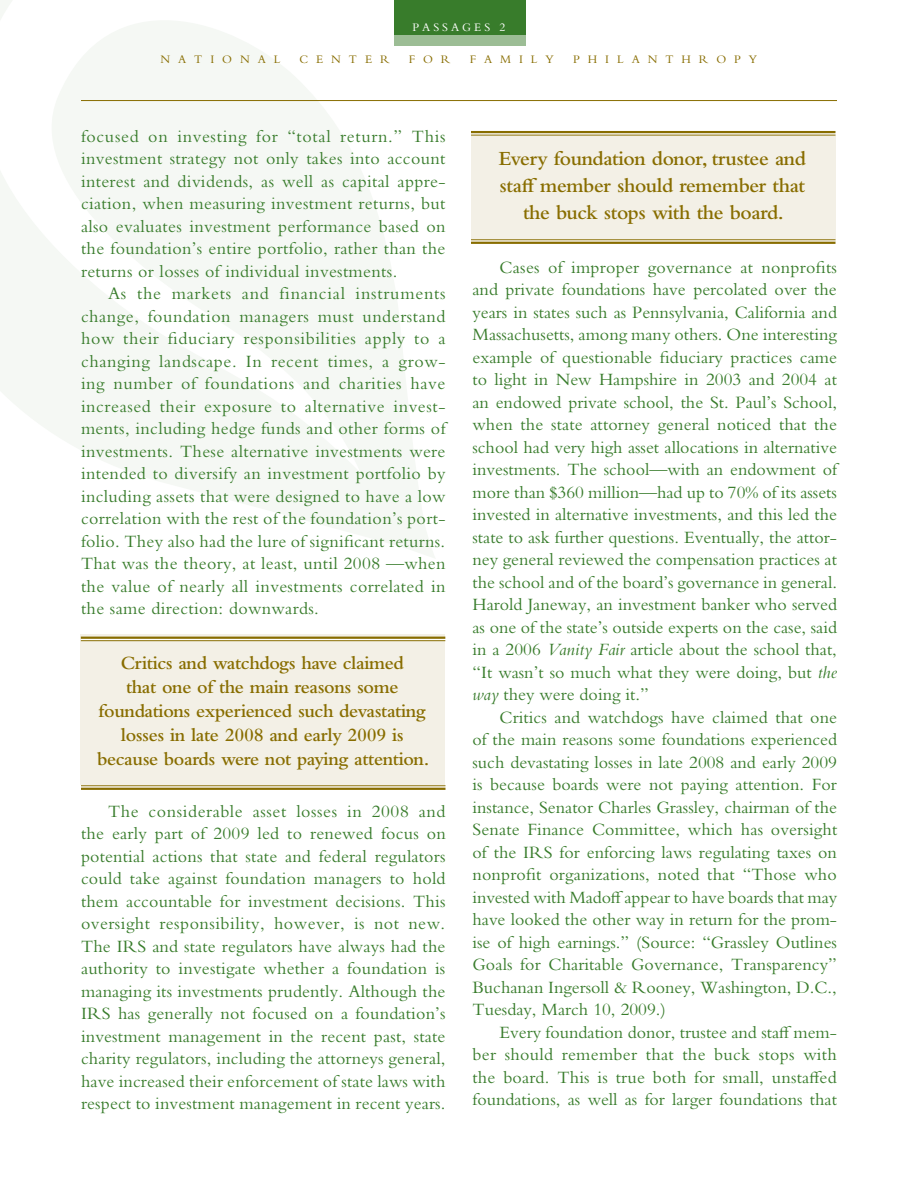
<style>
.page{position:relative;width:918px;height:1188px;background:#fff}
.page>*{position:absolute;margin:0;border:0;box-sizing:border-box;transform-origin:0 0}
.t1{font:600 21px/27px "Bembo Std";letter-spacing:-.02em;color:#886d00;text-align:center}
.t2{font:600 19.5px/24px "Bembo Std";letter-spacing:-.02em;color:#886d00;text-align:center}
.t3{font:18px/22.5px "Bembo Std";letter-spacing:.01em;color:#387c2b;text-align:justify}
.t4{font:12px "Bembo Std";letter-spacing:.66em;color:#886d00}
.t5{font:12px "Bembo Std";color:#fff}
.s1{font-style:italic}
</style>
<div class="page">
<svg style="left:0;top:0;width:436px;height:558px;fill:#f5f8f4"></svg>
<div style="left:394px;top:0;width:132px;height:45px;background:#9cbd95"></div>
<div style="left:394px;top:0;width:132px;height:35px;background:#387c2b"></div>
<hr style="left:81px;top:100px;width:756px;height:1px;background:#886d00">
<div style="left:80px;top:634px;width:365px;height:151px;background:#f3f0e6"></div>
<hr style="left:81px;top:637px;width:364px;height:4px;background:#fff">
<hr style="left:81px;top:637px;width:364px;height:2px;background:#886d00">
<hr style="left:81px;top:640px;width:364px;height:1px;background:#886d00">
<div style="left:81px;top:785px;width:365px;height:5px;background:#d9d0af"></div>
<hr style="left:81px;top:785px;width:365px;height:1px;background:#886d00">
<hr style="left:81px;top:788px;width:365px;height:2px;background:#886d00">
<div style="left:471px;top:134px;width:365px;height:108px;background:#f3f0e6"></div>
<svg style="left:471px;top:133px;width:365px;height:2px"></svg>
<hr style="left:471px;top:131px;width:365px;height:2px;background:#886d00">
<hr style="left:471px;top:135px;width:365px;height:1px;background:#886d00">
<div style="left:471px;top:239px;width:365px;height:5px;background:#d9d0af"></div>
<hr style="left:471px;top:239px;width:365px;height:1px;background:#886d00">
<hr style="left:471px;top:242px;width:365px;height:2px;background:#886d00">
<p class="t5" style="left:413px;top:20px;width:94px">pa ssa ges 2</p>
<p class="t4" style="left:161px;top:52px;width:14px">NA</p>
<p class="t4" style="left:194px;top:52px;width:31px">T IONAL</p>
<p class="t4" style="left:300px;top:52px;width:91px">CENTER</p>
<p class="t4" style="left:409px;top:52px;width:29px">F OR</p>
<p class="t4" style="left:470px;top:52px;width:30px">F AMILY</p>
<p class="t4" style="left:573px;top:52px;width:46px">PHILAN</p>
<p class="t4" style="left:665px;top:52px;width:49px">THROPY</p>
<p class="t3" style="left:81px;top:124px;width:366px">focused on investing for “total return.” This investment strategy not only takes into account interest and dividends, as well as capital appre&shy;ciation, when measuring investment returns, but also evaluates investment performance based on the foundation’s entire portfolio, rather than the returns or losses of individual investments.</p>
<p class="t3" style="left:81px;top:282px;width:366px;text-indent:27px">As the markets and financial instruments change, foundation managers must understand how their fiduciary responsibilities apply to a changing landscape. In recent times, a grow&shy;ing number of foundations and charities have increased their exposure to alternative invest&shy;ments, including hedge funds and other forms of investments. These alternative investments were intended to diversify an investment portfolio by including assets that were designed to have a low correlation with the rest of the foundation’s port&shy;folio. They also had the lure of significant returns.<br>That was the theory, at least, until 2008 <span class="s1">—</span>when the value of nearly all investments correlated in the same direction: downwards.</p>
<p class="t2" style="left:97px;top:650px;width:334px">Critics and watchdogs have claimed<br>that one of the main reasons some foundations experienced such devastating losses in late 2008 and early 2009 is because boards were not paying attention.</p>
<p class="t3" style="left:81px;top:799px;width:366px;text-indent:27px">The considerable asset losses in 2008 and the early part of 2009 led to renewed focus on potential actions that state and federal regulators could take against foundation managers to hold them accountable for investment decisions. This oversight responsibility, however, is not new.<br>The IRS</p>
<p class="t3" style="left:81px;top:934px;width:366px;text-indent:71px">and state regulators have always had the authority to investigate whether a foundation is managing its investments prudently. Although the IRS</p>
<p class="t3" style="left:81px;top:1002px;width:366px;text-indent:37px">has generally not focused on a foundation’s investment management in the recent past, state charity regulators, including the attorneys general, have increased their enforcement of state laws with respect to investment management in recent years.</p>
<p class="t1" style="left:499px;top:145px;width:309px">Every foundation donor, trustee and staff member should remember that the buck stops with the board.</p>
<p class="t3" style="left:472px;top:255px;width:366px;text-indent:27px">Cases of improper governance at nonprofits and private foundations have percolated over the years in states such as Pennsylvania, California and Massachusetts, among many others. One interesting example of questionable fiduciary practices came to light in New Hampshire in 2003 and 2004 at an endowed private school, the St. Paul’s School, when the state attorney general noticed that the school had very high asset allocations in alternative investments. The school<span class="s1">—</span>with an endowment of more than $360 million<span class="s1">—</span>had up to 70% of its assets invested in alternative investments, and this led the state to ask further questions. Eventually, the attor&shy;ney general reviewed the compensation practices at the school and of the board’s governance in general.<br>Harold Janeway, an investment banker who served as one of the state’s outside experts on the case, said in a 2006 <span class="s1">Vanity Fair</span> article about the school that, “It wasn’t so much what they were doing, but <span class="s1">the way</span> they were doing it.”</p>
<p class="t3" style="left:473px;top:705px;width:366px;text-indent:27px">Critics and watchdogs have claimed that one of the main reasons some foundations experienced such devastating losses in late 2008 and early 2009 is because boards were not paying attention. For instance, Senator Charles Grassley, chairman of the Senate Finance Committee, which has oversight of the IRS</p>
<p class="t3" style="left:473px;top:840px;width:366px;text-indent:87px">for enforcing laws regulating taxes on nonprofit organizations, noted that “Those who invested with Madoff appear to have boards that may have looked the other way in return for the prom&shy;ise of high earnings.” (Source: “Grassley Outlines Goals for Charitable Governance, Transparency” Buchanan Ingersoll &amp; Rooney, Washington, D.C., Tuesday, March 10, 2009.)</p>
<p class="t3" style="left:473px;top:1020px;width:366px;text-indent:27px">Every foundation donor, trustee and staff mem&shy;ber should remember that the buck stops with the board. This is true both for small, unstaffed foundations, as well as for larger foundations that</p>
</div>
